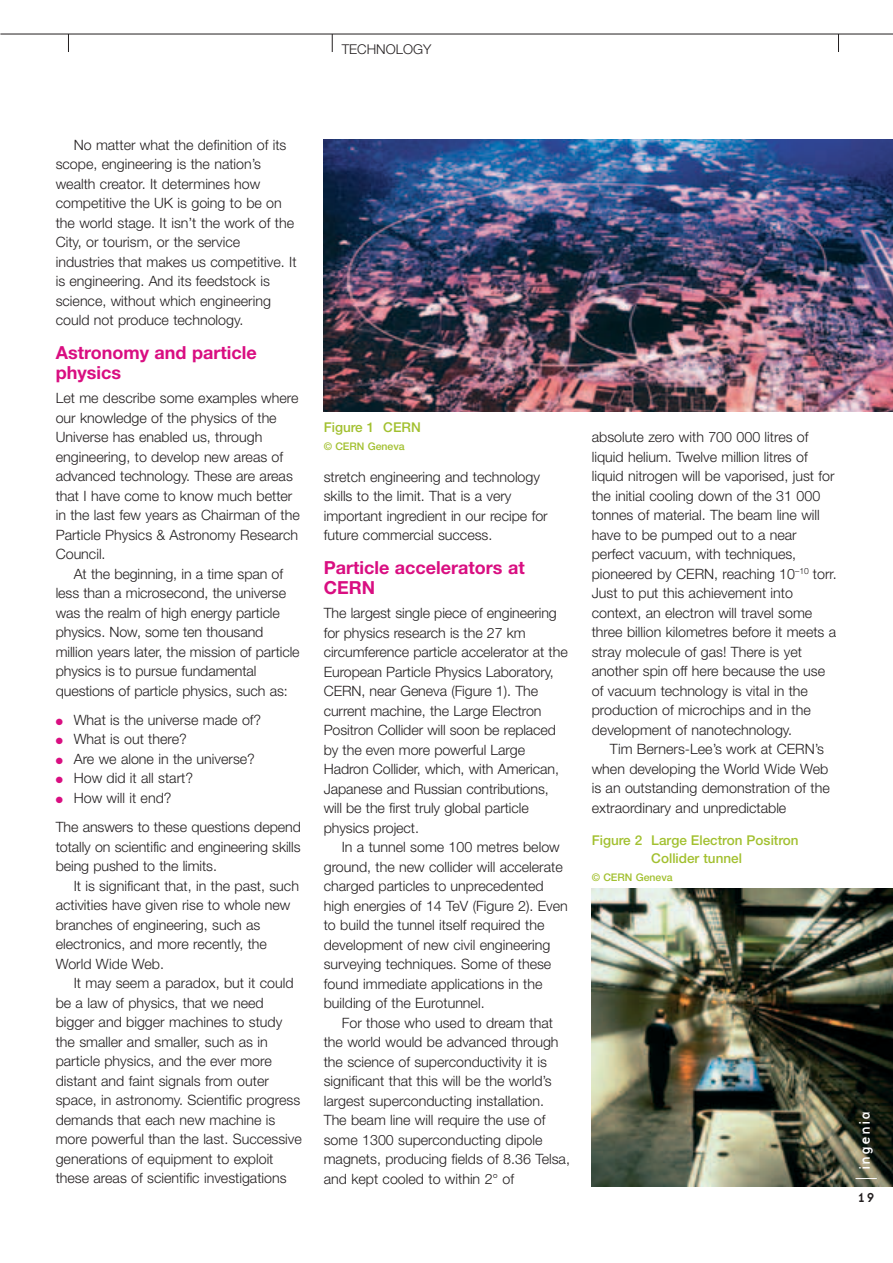
<style>
.page{position:relative;width:893px;height:1263px;background:#fff}
.page>*{position:absolute;margin:0;border:0;box-sizing:border-box;transform-origin:0 0}
.t1{font:700 18px/19.5px "Helvetica Neue";color:#d90e81}
.t2{font:300 14.25px/19.5px "Helvetica Neue";color:#231f20}
.t3{font:500 13.5px/18px "Helvetica Neue";color:#a2c02f;text-align:center}
.t4{font:300 13.5px "Helvetica Neue";color:#231f20}
.t5{font:13.5px "Base Nine";letter-spacing:.065em;color:#fff}
.t6{font:13.5px "Base Nine";color:#231f20}
.t7{font:500 10.5px "Helvetica Neue";color:#a2c02f}
.s1{color:#d90e81}
</style>
<div class="page">
<img style="left:591px;top:888px;width:301px;height:298px">
<hr style="left:0;top:34px;width:892px;height:1px;background:#231f20">
<svg style="left:855px;top:1178px;width:21px;height:1px"></svg>
<svg style="left:838px;top:35px;width:1px;height:17px"></svg>
<svg style="left:332px;top:34px;width:1px;height:18px"></svg>
<svg style="left:68px;top:35px;width:1px;height:17px"></svg>
<img style="left:324px;top:140px;width:568px;height:272px">
<p class="t4" style="left:342px;top:44px;width:91px">TECHNOLOGY</p>
<p class="t2" style="left:56px;top:136px;width:242px;text-indent:18px">No matter what the definition of its scope, engineering is the nation’s wealth creator. It determines how competitive the UK is going to be on the world stage. It isn’t the work of the City, or tourism, or the service industries that makes us competitive. It is engineering. And its feedstock is science, without which engineering could not produce technology.</p>
<p class="t1" style="left:56px;top:345px;width:202px">Astronomy and particle physics</p>
<p class="t2" style="left:56px;top:390px;width:246px">Let me describe some examples where our knowledge of the physics of the Universe has enabled us, through engineering, to develop new areas of advanced technology. These are areas that I have come to know much better in the last few years as Chairman of the Particle Physics &amp; Astronomy Research Council.</p>
<p class="t2" style="left:56px;top:565px;width:245px;text-indent:18px">At the beginning, in a time span of less than a microsecond, the universe was the realm of high energy particle physics. Now, some ten thousand million years later, the mission of particle physics is to pursue fundamental questions of particle physics, such as:</p>
<p class="t2" style="left:56px;top:711px;width:207px"><span class="s1">●</span> What is the universe made of?</p>
<p class="t2" style="left:56px;top:731px;width:133px"><span class="s1">●</span> What is out there?</p>
<p class="t2" style="left:56px;top:750px;width:201px"><span class="s1">●</span> Are we alone in the universe?</p>
<p class="t2" style="left:56px;top:770px;width:139px"><span class="s1">●</span> How did it all start?</p>
<p class="t2" style="left:56px;top:785px;width:247px;line-height:29.2px"><span class="s1">●</span> How will it end?<br>The answers to these questions depend</p>
<p class="t2" style="left:56px;top:838px;width:246px">totally on scientific and engineering skills being pushed to the limits.</p>
<p class="t2" style="left:56px;top:877px;width:245px;text-indent:18px">It is significant that, in the past, such activities have given rise to whole new branches of engineering, such as electronics, and more recently, the<br>World Wide Web.</p>
<p class="t2" style="left:56px;top:975px;width:248px;text-indent:18px">It may seem a paradox, but it could be a law of physics, that we need bigger and bigger machines to study the smaller and smaller, such as in particle physics, and the ever more distant and faint signals from outer space, in astronomy. Scientific progress demands that each new machine is more powerful than the last. Successive generations of equipment to exploit these areas of scientific investigations</p>
<p class="t3" style="left:324px;top:420px;width:99px">Figure 1 CERN</p>
<p class="t7" style="left:324px;top:443px;width:82px">© CERN Geneva</p>
<p class="t2" style="left:324px;top:468px;width:225px">stretch engineering and technology skills to the limit. That is a very important ingredient in our recipe for future commercial success.</p>
<p class="t1" style="left:324px;top:560px;width:202px">Particle accelerators at<br>CERN</p>
<p class="t2" style="left:324px;top:605px;width:245px">The largest single piece of engineering for physics research is the 27 km circumference particle accelerator at the European Particle Physics Laboratory, CERN, near Geneva (Figure 1). The current machine, the Large Electron Positron Collider will soon be replaced by the even more powerful Large Hadron Collider, which, with American, Japanese and Russian contributions, will be the first truly global particle physics project.</p>
<p class="t2" style="left:324px;top:839px;width:245px;text-indent:18px">In a tunnel some 100 metres below ground, the new collider will accelerate charged particles to unprecedented high energies of 14 TeV (Figure 2). Even to build the tunnel itself required the development of new civil engineering surveying techniques. Some of these found immediate applications in the building of the Eurotunnel.</p>
<p class="t2" style="left:324px;top:1014px;width:248px;text-indent:18px">For those who used to dream that the world would be advanced through the science of superconductivity it is significant that this will be the world’s largest superconducting installation.<br>The beam line will require the use of some 1300 superconducting dipole magnets, producing fields of 8.36 Telsa, and kept cooled to within 2° of</p>
<p class="t2" style="left:591px;top:429px;width:246px">absolute zero with 700 000 litres of liquid helium. Twelve million litres of liquid nitrogen will be vaporised, just for the initial cooling down of the 31 000 tonnes of material. The beam line will have to be pumped out to a near perfect vacuum, with techniques, pioneered by CERN, reaching 10<sup>–10</sup> torr.<br>Just to put this achievement into context, an electron will travel some three billion kilometres before it meets a stray molecule of gas! There is yet another spin off here because the use of vacuum technology is vital in the production of microchips and in the development of nanotechnology.</p>
<p class="t2" style="left:591px;top:741px;width:239px;text-indent:18px">Tim Berners-Lee’s work at CERN’s when developing the World Wide Web is an outstanding demonstration of the extraordinary and unpredictable</p>
<p class="t3" style="left:591px;top:833px;width:208px">Figure 2 Large Electron Positron<br>Collider tunnel</p>
<p class="t7" style="left:591px;top:874px;width:82px">© CERN Geneva</p>
<p class="t5" style="left:860px;top:1170px;width:61px;rotate:-90deg">ingenia</p>
<p class="t6" style="left:857px;top:1193px;width:19px">19</p>
</div>
